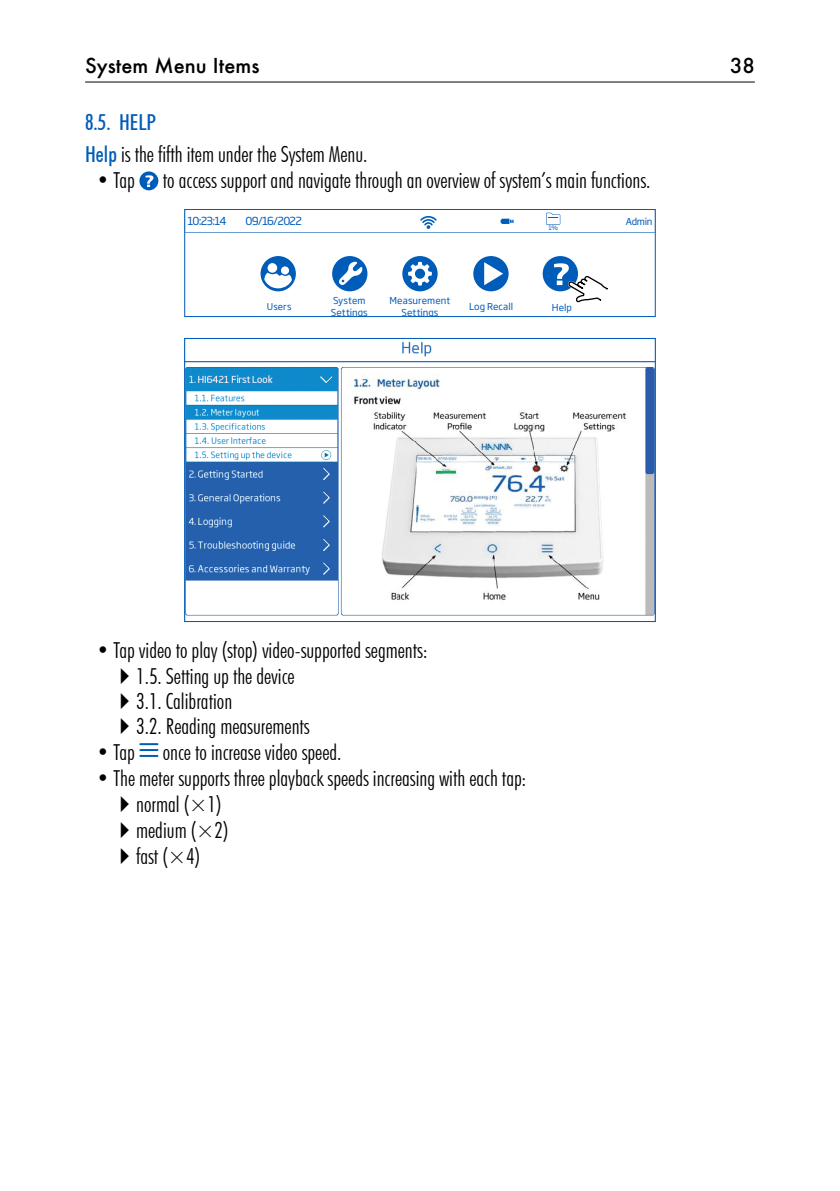
<style>
.page{position:relative;width:840px;height:1191px;background:#fff}
.page>*{position:absolute;margin:0;border:0;box-sizing:border-box;transform-origin:0 0}
.t1{font:300 condensed 22px/25.2px "Futura BT";color:#000}
.t2{font:500 20px "Futura";color:#000}
.t3{font:11px "Soho Gothic Pro";letter-spacing:-.07em;color:#005cb9}
.t4{font:9.4px/11.8px "Soho Gothic Pro";color:#005cb9;text-align:center}
.t5{font:9.2px "Soho Gothic Pro";letter-spacing:.005em;color:#005cb9}
.t6{font:6.2px "Soho Gothic Pro";color:#005cb9}
.s1{font-weight:500;color:#005cb9}
</style>
<div class="page">
<hr style="left:85px;top:82px;width:669px;height:1px;background:#000">
<div style="left:139px;top:171px;width:19px;height:19px;background:#005cb9;border-radius:50%"></div>
<svg style="left:145px;top:175px;width:8px;height:12px"></svg>
<svg style="left:186px;top:212px;width:467px;height:21px"></svg>
<div style="left:260px;top:256px;width:36px;height:35px;background:#005cb9;border-radius:50%"></div>
<div style="left:281px;top:266px;width:8px;height:8px;background:#fff;border-radius:50%"></div>
<div style="left:267px;top:263px;width:10px;height:10px;background:#fff;border-radius:50%"></div>
<svg style="left:264px;top:272px;width:28px;height:16px"></svg>
<div style="left:402px;top:256px;width:35px;height:35px;background:#005cb9;border-radius:50%"></div>
<svg style="left:408px;top:262px;width:23px;height:23px"></svg>
<div style="left:414px;top:269px;width:11px;height:10px;background:#005cb9;border-radius:50%"></div>
<div style="left:473px;top:256px;width:35px;height:35px;background:#005cb9;border-radius:50%"></div>
<svg style="left:484px;top:262px;width:19px;height:23px"></svg>
<div style="left:542px;top:256px;width:35px;height:35px;background:#005cb9;border-radius:50%"></div>
<div style="left:332px;top:256px;width:35px;height:35px;background:#005cb9;border-radius:50%"></div>
<svg style="left:339px;top:262px;width:23px;height:23px"></svg>
<div style="left:184px;top:209px;width:471px;height:108px;border:1px solid #005cb9"></div>
<img style="left:186px;top:342px;width:467px;height:274px">
<div style="left:184px;top:338px;width:471px;height:284px;border:1px solid #005cb9"></div>
<svg style="left:140px;top:743px;width:17px;height:14px"></svg>
<svg style="left:553px;top:263px;width:55px;height:40px"></svg>
<p class="t2" style="left:85px;top:52px;width:176px">System Menu Items</p>
<p class="t2" style="left:729px;top:52px;width:26px">38</p>
<p class="t1" style="left:85px;top:106px;width:284px;line-height:31.6px"><span class="s1">8.5. HELP<br>Help</span> is the fifth item under the System Menu.</p>
<p class="t1" style="left:96px;top:167px;width:40px">• Tap</p>
<p class="t1" style="left:163px;top:167px;width:488px">to access support and navigate through an overview of system’s main functions.</p>
<p class="t4" style="left:625px;top:215px;width:28px">Admin</p>
<p class="t6" style="left:548px;top:223px;width:11px">1%</p>
<p class="t3" style="left:187px;top:212px;width:41px">10:23:14</p>
<p class="t3" style="left:245px;top:212px;width:58px">09/16/2022</p>
<p class="t5" style="left:267px;top:299px;width:26px">Users</p>
<p class="t4" style="left:389px;top:294px;width:62px">Measurement<br>Settings</p>
<p class="t4" style="left:468px;top:300px;width:46px">Log Recall</p>
<p class="t4" style="left:551px;top:301px;width:22px">Help</p>
<p class="t4" style="left:331px;top:294px;width:38px;text-align:left">System<br>Settings</p>
<p class="t1" style="left:136px;top:637px;width:292px;text-indent:-40px">• Tap video to play (stop) video‑supported segments:<br>1.5. Setting up the device<br>3.1. Calibration<br>3.2. Reading measurements</p>
<p class="t1" style="left:96px;top:739px;width:40px">• Tap</p>
<p class="t1" style="left:163px;top:739px;width:180px">once to increase video speed.</p>
<p class="t1" style="left:136px;top:765px;width:391px;line-height:26px;text-indent:-40px">• The meter supports three playback speeds increasing with each tap: normal (×1)<br>medium (×2)<br>fast (×4)</p>
</div>
